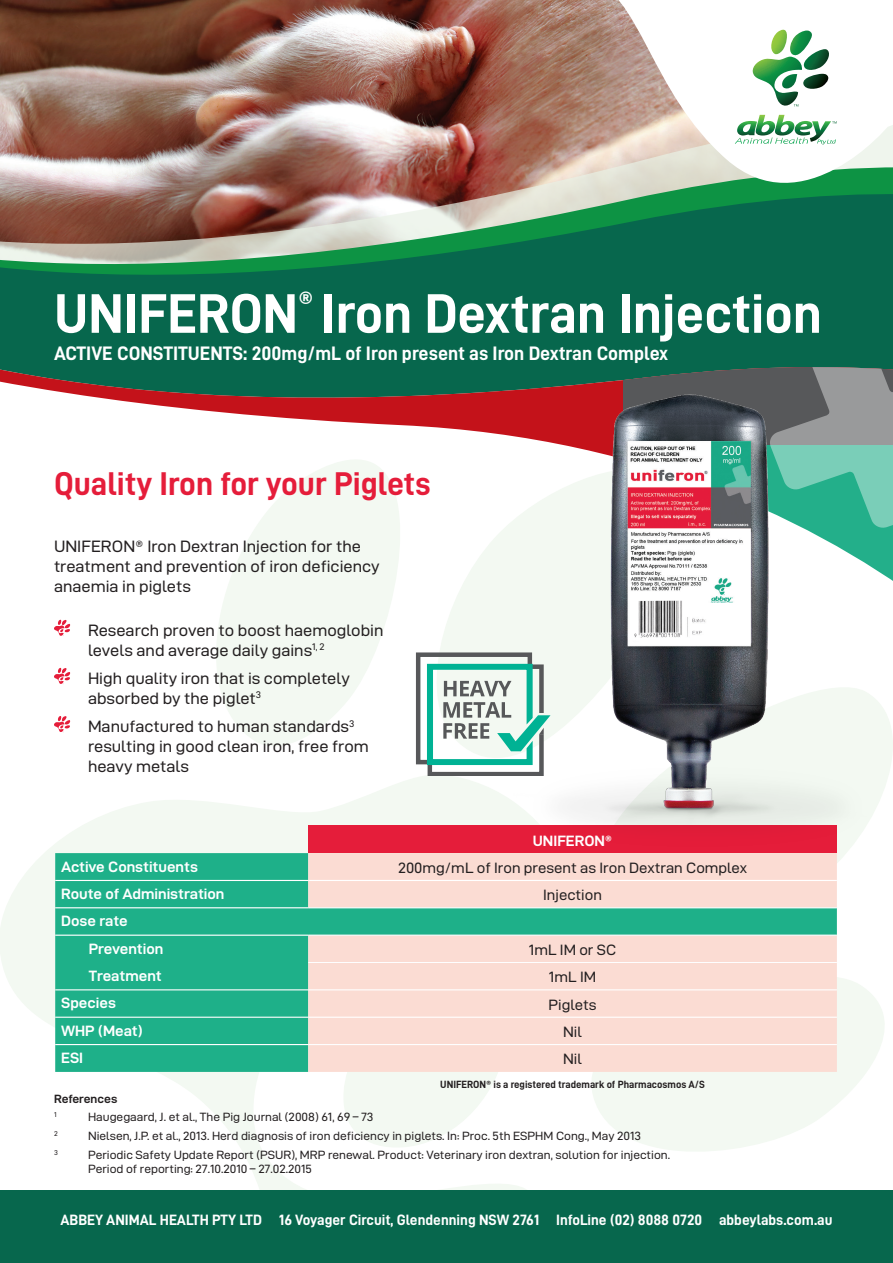
<style>
.page{position:relative;width:893px;height:1263px;background:#fff}
.page>*{position:absolute;margin:0;border:0;box-sizing:border-box;transform-origin:0 0}
.t1{font:55.95px "D DIN Bold";color:#fff}
.t2{font:33px "D DIN Bold";color:#e51d3a}
.t3{font:19.5px "D DIN Bold";color:#fff}
.t4{font:16.5px/19.8px "D DIN Exp";color:#231f20}
.t5{font:15px "D DIN Bold";color:#fff}
.t6{font:15px/27.3px "D DIN Exp Bold";color:#fff}
.t7{font:15px "D DIN Exp";color:#231f20}
.t8{font:12px/14.4px "D DIN Exp";color:#231f20}
.t9{font:12px "D DIN Exp Bold";color:#231f20}
.t10{font:10.5px "D DIN Bold";color:#231f20}
.t11{font:7.05px "D DIN Exp";color:#231f20}
</style>
<div class="page">
<img style="left:0;top:0;width:893px;height:1191px">
<svg style="left:425px;top:452px;width:89px;height:200px"></svg>
<svg style="left:837px;top:658px;width:56px;height:293px"></svg>
<svg style="left:183px;top:452px;width:242px;height:303px;fill:#f3f9f2"></svg>
<svg style="left:580px;top:975px;width:313px;height:201px;fill:#f3f9f2"></svg>
<svg style="left:0;top:774px;width:580px;height:417px"></svg>
<div style="left:0;top:1191px;width:893px;height:72px;background:#07674d"></div>
<div style="left:48px;top:287px;width:781px;height:88px;background:#07674d"></div>
<svg style="left:54px;top:620px;width:17px;height:16px"></svg>
<svg style="left:54px;top:668px;width:17px;height:17px"></svg>
<svg style="left:54px;top:716px;width:17px;height:17px"></svg>
<div style="left:308px;top:826px;width:529px;height:27px;background:#e51d3a"></div>
<svg style="left:55px;top:853px;width:253px;height:219px;background:#21b18a"></svg>
<div style="left:308px;top:853px;width:529px;height:219px;background:#fbdcd3"></div>
<div style="left:55px;top:908px;width:782px;height:26px;background:#1eb089"></div>
<hr style="left:55px;top:880px;width:253px;height:1px;background:#fff">
<hr style="left:308px;top:880px;width:529px;height:1px;background:#fff">
<hr style="left:55px;top:907px;width:253px;height:1px;background:#fff">
<hr style="left:308px;top:907px;width:529px;height:1px;background:#fff">
<hr style="left:55px;top:934px;width:253px;height:2px;background:#fff">
<hr style="left:308px;top:934px;width:529px;height:2px;background:#fff">
<hr style="left:308px;top:962px;width:529px;height:1px;background:#fff">
<hr style="left:55px;top:989px;width:253px;height:1px;background:#fff">
<hr style="left:308px;top:989px;width:529px;height:1px;background:#fff">
<hr style="left:55px;top:1017px;width:253px;height:1px;background:#fff">
<hr style="left:308px;top:1017px;width:529px;height:1px;background:#fff">
<hr style="left:55px;top:1044px;width:253px;height:1px;background:#fff">
<hr style="left:308px;top:1044px;width:529px;height:1px;background:#fff">
<img style="left:514px;top:369px;width:370px;height:495px">
<svg style="left:752px;top:30px;width:79px;height:79px"></svg>
<svg style="left:735px;top:115px;width:102px;height:30px"></svg>
<svg style="left:416px;top:652px;width:134px;height:124px"></svg>
<h1 class="t1" style="left:54px;top:283px;width:769px">UNIFERON<sup>®</sup> Iron Dextran Injection</h1>
<p class="t3" style="left:54px;top:343px;width:616px">ACTIVE CONSTITUENTS: 200mg/mL of Iron present as Iron Dextran Complex</p>
<h2 class="t2" style="left:54px;top:465px;width:378px">Quality Iron for your Piglets</h2>
<p class="t4" style="left:54px;top:536px;width:327px">UNIFERON® Iron Dextran Injection for the treatment and prevention of iron deficiency anaemia in piglets</p>
<p class="t4" style="left:88px;top:620px;width:297px">Research proven to boost haemoglobin levels and average daily gains<sup>1,</sup> <sup>2</sup></p>
<p class="t4" style="left:88px;top:668px;width:263px">High quality iron that is completely absorbed by the piglet<sup>3</sup></p>
<p class="t4" style="left:88px;top:716px;width:282px">Manufactured to human standards<sup>3 </sup>resulting in good clean iron, free from heavy metals</p>
<p class="t6" style="left:533px;top:826px;width:81px">UNIFERON®</p>
<p class="t6" style="left:61px;top:852px;width:138px">Active Constituents</p>
<p class="t7" style="left:398px;top:860px;width:350px">200mg/mL of Iron present as Iron Dextran Complex</p>
<p class="t6" style="left:61px;top:880px;width:165px">Route of Administration</p>
<p class="t7" style="left:543px;top:887px;width:60px">Injection</p>
<p class="t6" style="left:89px;top:907px;width:76px;text-indent:-27px">Dose rate<br>Prevention</p>
<p class="t7" style="left:529px;top:942px;width:89px">1mL IM or SC</p>
<p class="t6" style="left:89px;top:962px;width:75px">Treatment</p>
<p class="t7" style="left:549px;top:969px;width:49px">1mL IM</p>
<p class="t6" style="left:61px;top:989px;width:56px">Species</p>
<p class="t7" style="left:549px;top:996px;width:49px">Piglets</p>
<p class="t6" style="left:61px;top:1016px;width:83px">WHP (Meat)</p>
<p class="t7" style="left:563px;top:1024px;width:20px">Nil</p>
<p class="t6" style="left:61px;top:1044px;width:23px">ESI</p>
<p class="t7" style="left:563px;top:1051px;width:20px">Nil</p>
<p class="t10" style="left:440px;top:1079px;width:266px">UNIFERON® is a registered trademark of Pharmacosmos A/S</p>
<p class="t9" style="left:54px;top:1092px;width:65px">References</p>
<p class="t11" style="left:54px;top:1111px;width:4px">1</p>
<p class="t8" style="left:88px;top:1110px;width:287px">Haugegaard, J. et al., The Pig Journal (2008) 61, 69 – 73</p>
<p class="t11" style="left:54px;top:1130px;width:5px">2</p>
<p class="t8" style="left:88px;top:1128px;width:555px">Nielsen, J.P. et al., 2013. Herd diagnosis of iron deficiency in piglets. In: Proc. 5th ESPHM Cong., May 2013</p>
<p class="t11" style="left:54px;top:1148px;width:5px">3</p>
<p class="t8" style="left:88px;top:1147px;width:584px">Periodic Safety Update Report (PSUR), MRP renewal. Product: Veterinary iron dextran, solution for injection.<br>Period of reporting: 27.10.2010 – 27.02.2015</p>
<p class="t5" style="left:60px;top:1211px;width:774px">ABBEY ANIMAL HEALTH PTY LTD 16 Voyager Circuit, Glendenning NSW 2761 InfoLine (02) 8088 0720 abbeylabs.com.au</p>
</div>
